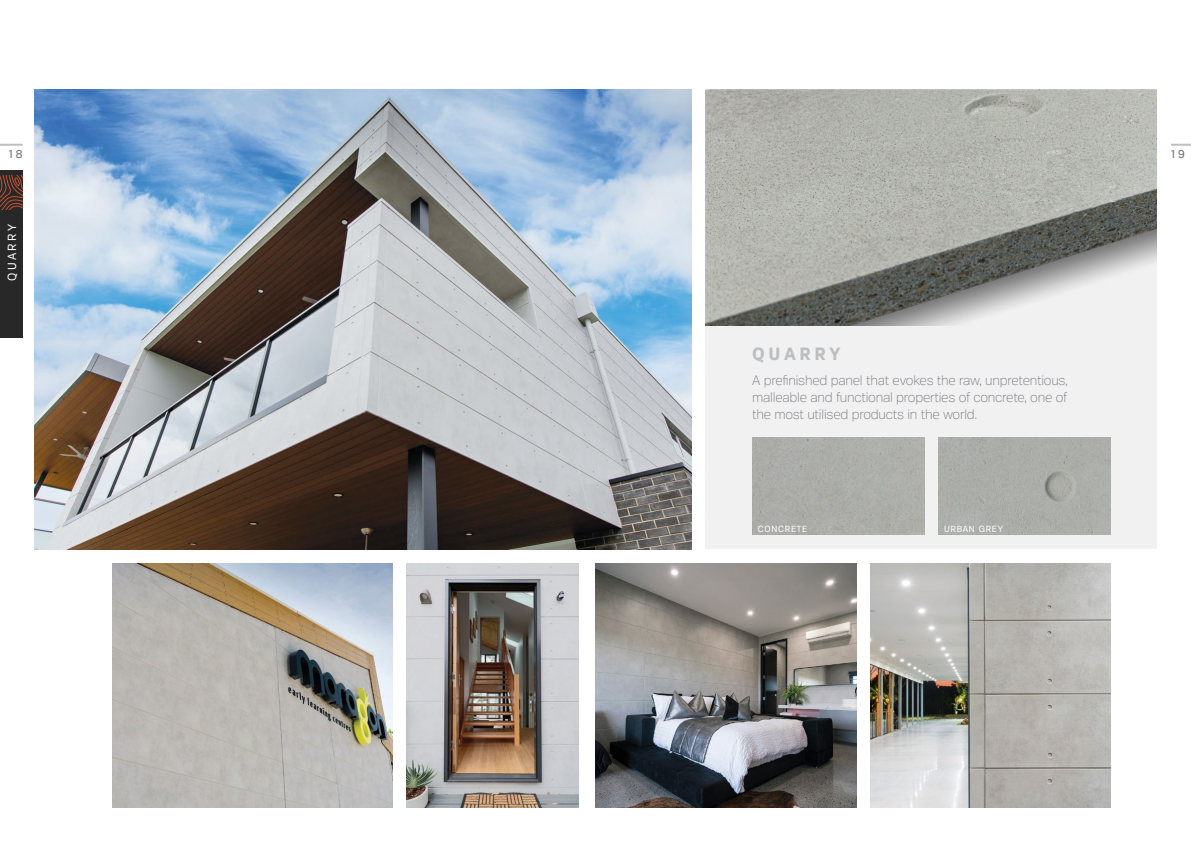
<style>
.page{position:relative;width:1191px;height:842px;background:#fff}
.page>*{position:absolute;margin:0;border:0;box-sizing:border-box;transform-origin:0 0}
.t1{font:700 18px "Crique Grotesk";letter-spacing:.2em;color:#bcbec0}
.t2{font:100 14px/16.8px "Crique Grotesk";letter-spacing:-.015em;color:#6d6e71;text-align:justify}
.t3{font:12px "Crique Grotesk";letter-spacing:.2em;color:#fff}
.t4{font:12px "Crique Grotesk";color:#6d6e71}
.t5{font:9px "Crique Grotesk";letter-spacing:.075em;color:#fff}
</style>
<div class="page">
<div style="left:0;top:170px;width:23px;height:168px;background:#292829"></div>
<svg style="left:0;top:176px;width:23px;height:34px"></svg>
<img style="left:34px;top:89px;width:657px;height:460px">
<div style="left:705px;top:89px;width:452px;height:460px;background:#f1f1f2"></div>
<div style="left:752px;top:437px;width:172px;height:97px;background:#acada9"></div>
<div style="left:938px;top:437px;width:172px;height:97px;background:#acaea9"></div>
<img style="left:705px;top:89px;width:452px;height:236px">
<hr style="left:0;top:144px;width:23px;height:2px;background:#bcbec0">
<hr style="left:1171px;top:144px;width:20px;height:2px;background:#bcbec0">
<img style="left:113px;top:563px;width:279px;height:245px">
<img style="left:406px;top:563px;width:172px;height:245px">
<img style="left:595px;top:563px;width:261px;height:245px">
<img style="left:870px;top:563px;width:240px;height:245px">
<p class="t4" style="left:9px;top:148px;width:15px">18</p>
<p class="t4" style="left:1171px;top:148px;width:15px">19</p>
<p class="t3" style="left:5px;top:281px;width:58px;rotate:-90deg">QUARRY</p>
<p class="t1" style="left:752px;top:344px;width:90px">QUARRY</p>
<p class="t2" style="left:752px;top:372px;width:317px">A prefinished panel that evokes the raw, unpretentious, malleable and functional properties of concrete, one of the most utilised products in the world.</p>
<p class="t5" style="left:758px;top:524px;width:51px">CONCRETE</p>
<p class="t5" style="left:944px;top:524px;width:60px">URBAN GREY</p>
</div>
